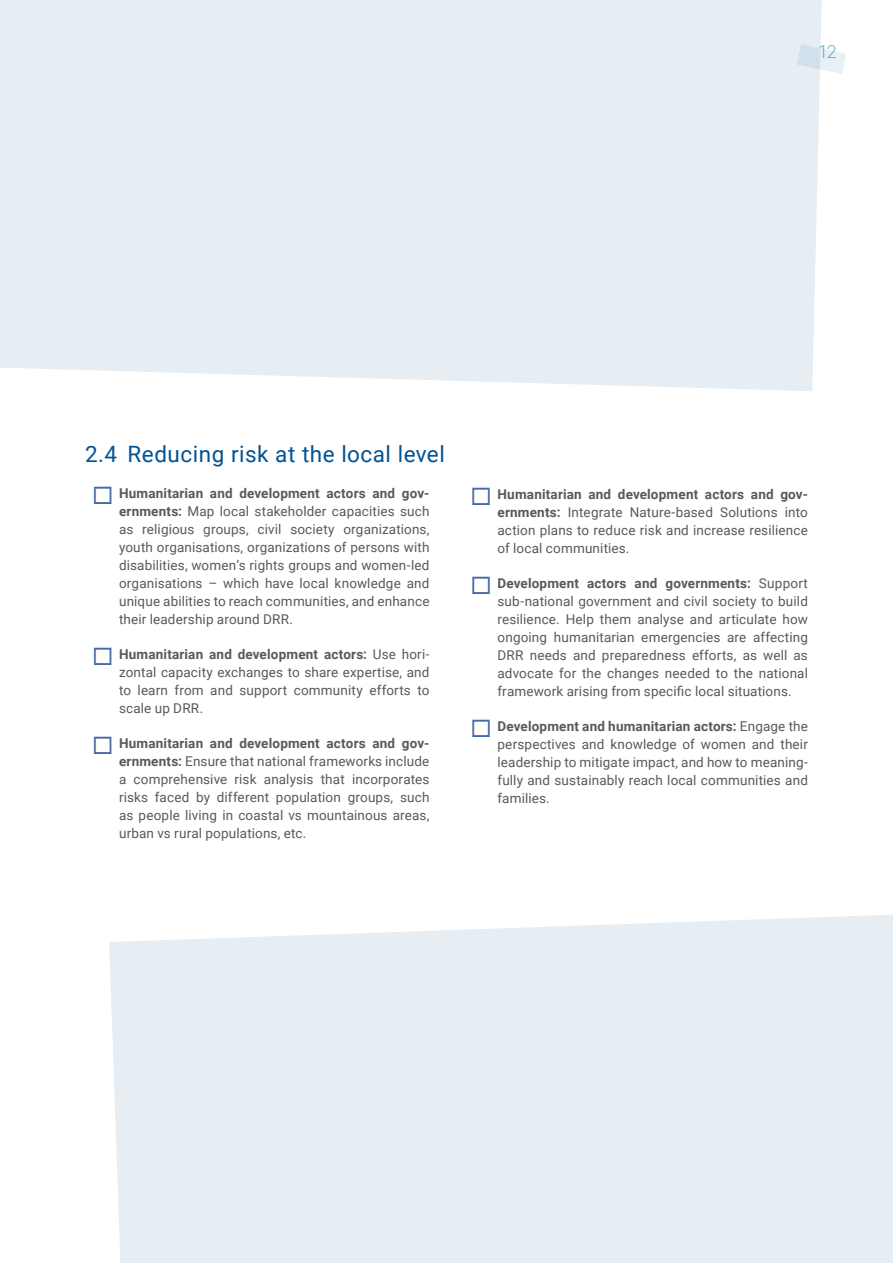
<style>
.page{position:relative;width:893px;height:1263px;background:#fff}
.page>*{position:absolute;margin:0;border:0;box-sizing:border-box;transform-origin:0 0}
.t1{font:22.5px "Roboto";letter-spacing:.02em;color:#035293}
.t2{font:300 18px "Roboto";color:#5ebbba}
.t3{font:13.5px/18px "Roboto";letter-spacing:.01em;color:#58595b;text-align:justify}
.s1{color:#4768a2}
.s2{font-weight:700}
</style>
<div class="page">
<svg style="left:823px;top:49px;width:23px;height:25px"></svg>
<div style="left:109px;top:915px;width:784px;height:348px;background:#e6eef4"></div>
<div style="left:0;top:0;width:823px;height:391px;background:#e6eef4"></div>
<h2 class="t2" style="left:818px;top:39px;width:20px">12</h2>
<h1 class="t1" style="left:85px;top:439px;width:361px">2.4 Reducing risk at the local level</h1>
<p class="t3" style="left:119px;top:484px;width:312px;text-indent:-27px"><span class="s1">◻</span> <span class="s2">Humanitarian and development actors and gov&shy;ernments:</span> Map local stakeholder capacities such as religious groups, civil society organizations, youth organisations, organizations of persons with disabilities, women’s rights groups and women-led organisations – which have local knowledge and unique abilities to reach communities, and enhance their leadership around DRR.</p>
<p class="t3" style="left:119px;top:645px;width:312px;text-indent:-27px"><span class="s1">◻</span> <span class="s2">Humanitarian and development actors:</span> Use hori&shy;zontal capacity exchanges to share expertise, and to learn from and support community efforts to scale up DRR.</p>
<p class="t3" style="left:119px;top:734px;width:312px;text-indent:-27px"><span class="s1">◻</span> <span class="s2">Humanitarian and development actors and gov&shy;ernments:</span> Ensure that national frameworks include a comprehensive risk analysis that incorporates risks faced by different population groups, such as people living in coastal vs mountainous areas, urban vs rural populations, etc.</p>
<p class="t3" style="left:497px;top:484px;width:312px;text-indent:-27px"><span class="s1">◻</span> <span class="s2">Humanitarian and development actors and gov&shy;ernments:</span> Integrate Nature-based Solutions into action plans to reduce risk and increase resilience of local communities.</p>
<p class="t3" style="left:497px;top:573px;width:312px;text-indent:-27px"><span class="s1">◻</span> <span class="s2">Development actors and governments:</span> Support sub-national government and civil society to build resilience. Help them analyse and articulate how ongoing humanitarian emergencies are affecting DRR needs and preparedness efforts, as well as advocate for the changes needed to the national framework arising from specific local situations.</p>
<p class="t3" style="left:497px;top:716px;width:312px;text-indent:-27px"><span class="s1">◻</span> <span class="s2">Development and humanitarian actors:</span> Engage the perspectives and knowledge of women and their leadership to mitigate impact, and how to meaning&shy;fully and sustainably reach local communities and families.</p>
</div>
